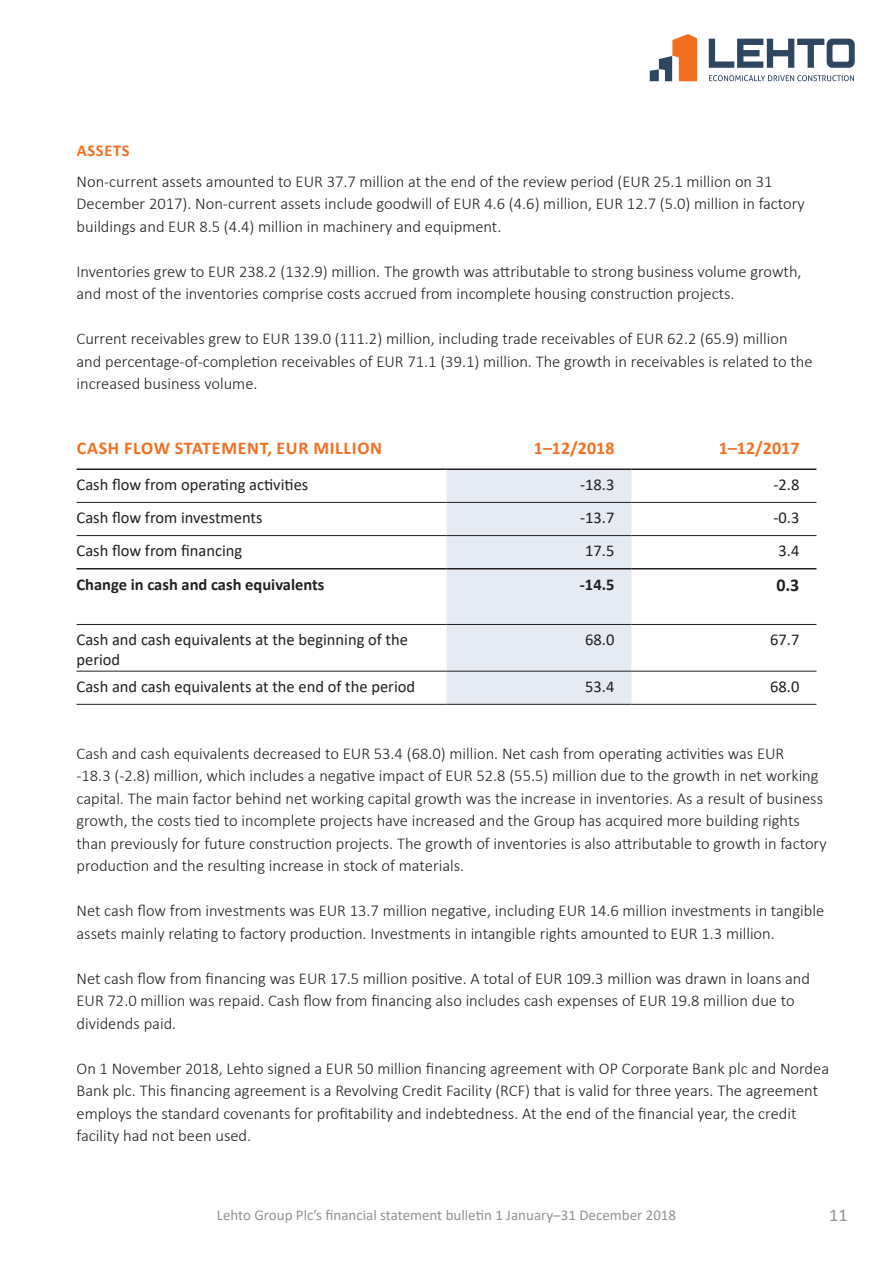
<style>
.page{position:relative;width:893px;height:1263px;background:#fff}
.page>*{position:absolute;margin:0;border:0;box-sizing:border-box;transform-origin:0 0}
.t1{font:700 18px "Calibri";letter-spacing:.04em;color:#f36f21}
.t2{font:700 18px "Calibri";color:#231f20}
.t3{font:18px "Calibri";color:#919396}
.t4{font:300 16.5px/22.5px "Calibri";color:#231f20}
.t5{font:16.5px/19.8px "Calibri";color:#231f20}
.t6{font:700 16.5px "Calibri";color:#231f20}
.t7{font:700 16.5px "Calibri";letter-spacing:.04em;color:#f36f21}
.t8{font:15px "Calibri";color:#919396}
</style>
<div class="page">
<svg style="left:709px;top:39px;width:146px;height:29px"></svg>
<svg style="left:650px;top:34px;width:47px;height:47px"></svg>
<svg style="left:709px;top:75px;width:145px;height:6px"></svg>
<svg style="left:77px;top:470px;width:739px;height:234px"></svg>
<hr style="left:77px;top:502px;width:369px;height:1px;background:#231f20">
<hr style="left:446px;top:502px;width:185px;height:1px;background:#231f20">
<hr style="left:631px;top:502px;width:185px;height:1px;background:#231f20">
<hr style="left:77px;top:624px;width:369px;height:1px;background:#231f20">
<hr style="left:446px;top:624px;width:185px;height:1px;background:#231f20">
<hr style="left:631px;top:624px;width:185px;height:1px;background:#231f20">
<hr style="left:77px;top:671px;width:369px;height:1px;background:#231f20">
<hr style="left:446px;top:671px;width:185px;height:1px;background:#231f20">
<hr style="left:631px;top:671px;width:185px;height:1px;background:#231f20">
<hr style="left:77px;top:535px;width:369px;height:1px;background:#231f20">
<hr style="left:446px;top:535px;width:185px;height:1px;background:#231f20">
<hr style="left:631px;top:535px;width:185px;height:1px;background:#231f20">
<hr style="left:77px;top:704px;width:369px;height:1px;background:#231f20">
<hr style="left:446px;top:704px;width:185px;height:1px;background:#231f20">
<hr style="left:631px;top:704px;width:185px;height:1px;background:#231f20">
<hr style="left:77px;top:468px;width:369px;height:2px;background:#231f20">
<hr style="left:446px;top:468px;width:185px;height:2px;background:#231f20">
<hr style="left:631px;top:468px;width:185px;height:2px;background:#231f20">
<hr style="left:77px;top:568px;width:369px;height:1px;background:#231f20">
<hr style="left:446px;top:568px;width:185px;height:1px;background:#231f20">
<hr style="left:631px;top:568px;width:185px;height:1px;background:#231f20">
<p class="t7" style="left:77px;top:144px;width:54px">ASSETS</p>
<p class="t4" style="left:77px;top:170px;width:730px">Non-current assets amounted to EUR 37.7 million at the end of the review period (EUR 25.1 million on 31<br>December 2017). Non-current assets include goodwill of EUR 4.6 (4.6) million, EUR 12.7 (5.0) million in factory buildings and EUR 8.5 (4.4) million in machinery and equipment.</p>
<p class="t4" style="left:77px;top:260px;width:727px">Inventories grew to EUR 238.2 (132.9) million. The growth was attributable to strong business volume growth, and most of the inventories comprise costs accrued from incomplete housing construction projects.</p>
<p class="t4" style="left:77px;top:327px;width:738px">Current receivables grew to EUR 139.0 (111.2) million, including trade receivables of EUR 62.2 (65.9) million and percentage-of-completion receivables of EUR 71.1 (39.1) million. The growth in receivables is related to the increased business volume.</p>
<p class="t1" style="left:77px;top:441px;width:307px">CASH FLOW STATEMENT, EUR MILLION</p>
<p class="t1" style="left:534px;top:441px;width:82px">1–12/2018</p>
<p class="t1" style="left:719px;top:441px;width:82px">1–12/2017</p>
<p class="t5" style="left:77px;top:474px;width:233px">Cash flow from operating activities</p>
<p class="t5" style="left:580px;top:476px;width:36px">-18.3</p>
<p class="t5" style="left:773px;top:476px;width:27px">-2.8</p>
<p class="t5" style="left:77px;top:507px;width:187px">Cash flow from investments</p>
<p class="t5" style="left:580px;top:509px;width:36px">-13.7</p>
<p class="t5" style="left:773px;top:509px;width:27px">-0.3</p>
<p class="t5" style="left:77px;top:541px;width:167px">Cash flow from financing</p>
<p class="t5" style="left:585px;top:542px;width:31px">17.5</p>
<p class="t5" style="left:778px;top:542px;width:22px">3.4</p>
<p class="t6" style="left:77px;top:572px;width:249px">Change in cash and cash equivalents</p>
<p class="t6" style="left:580px;top:578px;width:36px">-14.5</p>
<p class="t2" style="left:776px;top:578px;width:25px">0.3</p>
<p class="t5" style="left:77px;top:629px;width:333px">Cash and cash equivalents at the beginning of the period</p>
<p class="t5" style="left:585px;top:631px;width:31px">68.0</p>
<p class="t5" style="left:770px;top:631px;width:31px">67.7</p>
<p class="t5" style="left:77px;top:676px;width:340px">Cash and cash equivalents at the end of the period</p>
<p class="t5" style="left:585px;top:678px;width:31px">53.4</p>
<p class="t5" style="left:770px;top:678px;width:31px">68.0</p>
<p class="t4" style="left:77px;top:742px;width:752px">Cash and cash equivalents decreased to EUR 53.4 (68.0) million. Net cash from operating activities was EUR<br>-18.3 (-2.8) million, which includes a negative impact of EUR 52.8 (55.5) million due to the growth in net working capital. The main factor behind net working capital growth was the increase in inventories. As a result of business growth, the costs tied to incomplete projects have increased and the Group has acquired more building rights than previously for future construction projects. The growth of inventories is also attributable to growth in factory production and the resulting increase in stock of materials.</p>
<p class="t4" style="left:77px;top:899px;width:749px">Net cash flow from investments was EUR 13.7 million negative, including EUR 14.6 million investments in tangible assets mainly relating to factory production. Investments in intangible rights amounted to EUR 1.3 million.</p>
<p class="t4" style="left:77px;top:967px;width:735px">Net cash flow from financing was EUR 17.5 million positive. A total of EUR 109.3 million was drawn in loans and<br>EUR 72.0 million was repaid. Cash flow from financing also includes cash expenses of EUR 19.8 million due to dividends paid.</p>
<p class="t4" style="left:77px;top:1057px;width:754px">On 1 November 2018, Lehto signed a EUR 50 million financing agreement with OP Corporate Bank plc and Nordea Bank plc. This financing agreement is a Revolving Credit Facility (RCF) that is valid for three years. The agreement employs the standard covenants for profitability and indebtedness. At the end of the financial year, the credit facility had not been used.</p>
<p class="t8" style="left:217px;top:1205px;width:461px">Lehto Group Plc’s financial statement bulletin 1 January–31 December 2018</p>
<p class="t3" style="left:829px;top:1208px;width:20px">11</p>
</div>
